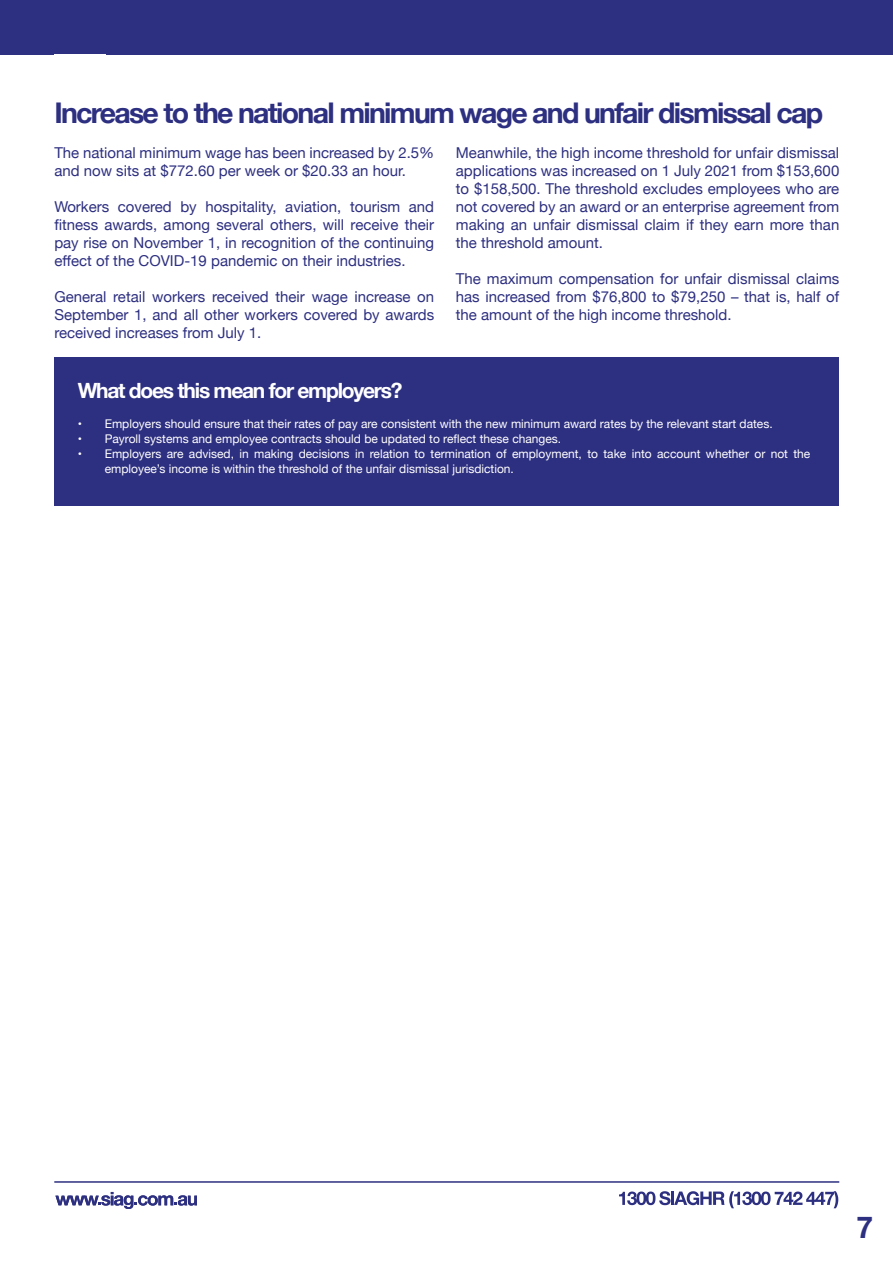
<style>
.page{position:relative;width:893px;height:1263px;background:#fff}
.page>*{position:absolute;margin:0;border:0;box-sizing:border-box;transform-origin:0 0}
.t1{font:700 30px "Helvetica Neue";color:#2d2f80}
.t2{font:700 28.5px "Helvetica Neue";letter-spacing:-.06em;color:#2d2f80}
.t3{font:700 21px "Helvetica Neue";letter-spacing:-.06em;color:#fff}
.t4{font:15px/18px "Helvetica Neue";color:#2d2f80;text-align:justify}
.t5{font:12px/15px "Helvetica Neue";color:#fff}
</style>
<div class="page">
<div style="left:0;top:0;width:893px;height:54px;background:#2d2f80"></div>
<svg style="left:619px;top:1191px;width:219px;height:17px"></svg>
<svg style="left:55px;top:1192px;width:142px;height:17px"></svg>
<hr style="left:54px;top:1181px;width:785px;height:2px;background:#2d2f80">
<div style="left:54px;top:357px;width:785px;height:149px;background:#2d2f80"></div>
<h2 class="t2" style="left:54px;top:90px;width:770px">Increase to the national minimum wage and unfair dismissal cap</h2>
<p class="t4" style="left:54px;top:145px;width:381px">The national minimum wage has been increased by 2.5% and now sits at $772.60 per week or $20.33 an hour.</p>
<p class="t4" style="left:54px;top:199px;width:381px">Workers covered by hospitality, aviation, tourism and fitness awards, among several others, will receive their pay rise on November 1, in recognition of the continuing effect of the COVID-19 pandemic on their industries.</p>
<p class="t4" style="left:54px;top:289px;width:381px">General retail workers received their wage increase on September 1, and all other workers covered by awards received increases from July 1.</p>
<p class="t4" style="left:456px;top:145px;width:385px">Meanwhile, the high income threshold for unfair dismissal applications was increased on 1 July 2021 from $153,600 to $158,500. The threshold excludes employees who are not covered by an award or an enterprise agreement from making an unfair dismissal claim if they earn more than the threshold amount.</p>
<p class="t4" style="left:456px;top:271px;width:385px">The maximum compensation for unfair dismissal claims has increased from $76,800 to $79,250 – that is, half of the amount of the high income threshold.</p>
<h3 class="t3" style="left:78px;top:374px;width:326px">What does this mean for employers?</h3>
<p class="t5" style="left:78px;top:417px;width:696px">• Employers should ensure that their rates of pay are consistent with the new minimum award rates by the relevant start dates.</p>
<p class="t5" style="left:78px;top:432px;width:485px">• Payroll systems and employee contracts should be updated to reflect these changes.</p>
<p class="t5" style="left:105px;top:447px;width:707px;text-indent:-27px">• Employers are advised, in making decisions in relation to termination of employment, to take into account whether or not the employee’s income is within the threshold of the unfair dismissal jurisdiction.</p>
<h1 class="t1" style="left:856px;top:1204px;width:18px">7</h1>
</div>
